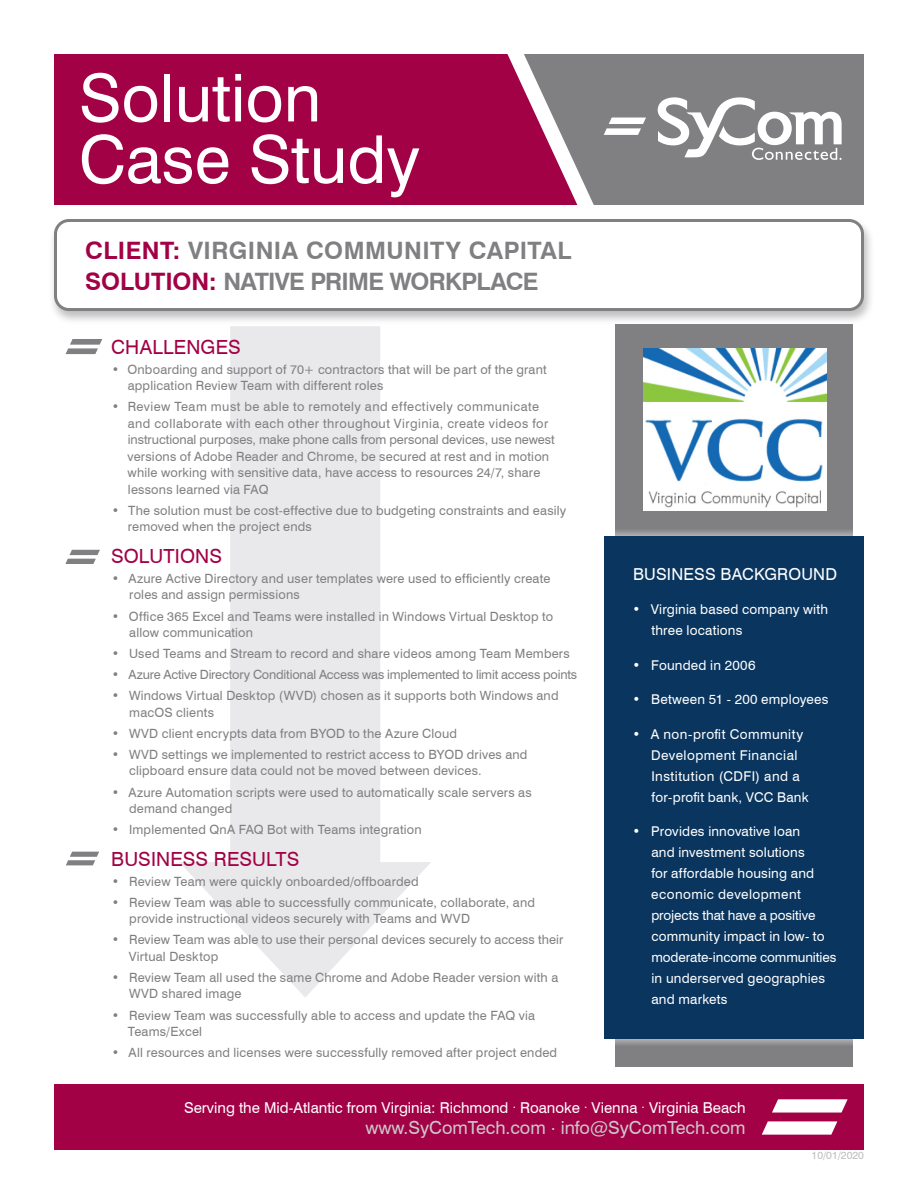
<style>
.page{position:relative;width:918px;height:1188px;background:#fff}
.page>*{position:absolute;margin:0;border:0;box-sizing:border-box;transform-origin:0 0}
.H1_Document_Title{font:66px "Swiss 721 BT";color:#fff}
.Body{font:700 24px "Swiss 721 BT";letter-spacing:.005em;color:#808083}
.Body-2{font:700 24px "Swiss 721 BT";letter-spacing:-.03em;color:#808083}
.H2_Body_Headline{font:19.5px "Swiss 721 BT";letter-spacing:.01em;color:#a30146}
.t1{font:18px "Swiss 721 BT";color:#c9c9cb}
.Body_Bulleted{font:16.5px "Swiss 721 BT";letter-spacing:.015em;color:#fff}
.t2{font:15px "Swiss 721 BT";color:#fff}
.t3{font:13.5px/21px "Swiss 721 BT";letter-spacing:.015em;color:#fff}
.t4{font:12.75px/16.5px "Swiss 721 BT";letter-spacing:.015em;color:#808083}
.t5{font:12.75px "Swiss 721 BT";letter-spacing:-.015em;color:#808083}
.t6{font:10.5px "Swiss 721 BT";color:#bcbbbf}
.s1{color:#a30146}
</style>
<div class="page">
<div style="left:596px;top:54px;width:268px;height:151px;background:#808083"></div>
<svg style="left:54px;top:54px;width:542px;height:151px;background:#a3114f"></svg>
<div style="left:48px;top:217px;width:826px;height:109px;background:#808083;opacity:.5"></div>
<div style="left:56px;top:220px;width:806px;height:90px;background:#fff;border-radius:14px"></div>
<div style="left:54px;top:219px;width:810px;height:92px;border:3px solid #808083;border-radius:14px"></div>
<div style="left:54px;top:1085px;width:810px;height:65px;background:#a30146"></div>
<svg style="left:762px;top:1121px;width:75px;height:14px"></svg>
<svg style="left:772px;top:1099px;width:76px;height:14px"></svg>
<svg style="left:604px;top:118px;width:42px;height:17px"></svg>
<svg style="left:658px;top:97px;width:184px;height:63px"></svg>
<div style="left:615px;top:324px;width:238px;height:742px;background:#808083"></div>
<div style="left:230px;top:326px;width:150px;height:557px;background:#e9e9eb"></div>
<svg style="left:180px;top:862px;width:251px;height:135px"></svg>
<svg style="left:66px;top:339px;width:36px;height:15px"></svg>
<svg style="left:66px;top:550px;width:34px;height:14px"></svg>
<svg style="left:66px;top:852px;width:33px;height:13px"></svg>
<div style="left:598px;top:529px;width:273px;height:516px;background:#fff;opacity:.75"></div>
<div style="left:605px;top:536px;width:259px;height:503px;background:#0a355e"></div>
<img style="left:644px;top:348px;width:182px;height:163px">
<p class="H1_Document_Title" style="left:79px;top:58px;width:244px">Solution</p>
<p class="H1_Document_Title" style="left:79px;top:119px;width:343px">Case Study</p>
<p class="Body" style="left:85px;top:236px;width:488px"><span class="s1">CLIENT:</span> VIRGINIA COMMUNITY CAPITAL</p>
<p class="Body-2" style="left:85px;top:267px;width:455px"><span class="s1">SOLUTION:</span> NATIVE PRIME WORKPLACE</p>
<p class="H2_Body_Headline" style="left:111px;top:335px;width:131px">CHALLENGES</p>
<p class="t4" style="left:128px;top:361px;width:421px;text-indent:-16px">• Onboarding and support of 70+ contractors that will be part of the grant application Review Team with different roles</p>
<p class="t4" style="left:128px;top:398px;width:429px;text-indent:-16px">• Review Team must be able to remotely and effectively communicate and collaborate with each other throughout Virginia, create videos for instructional purposes, make phone calls from personal devices, use newest versions of Adobe Reader and Chrome, be secured at rest and in motion while working with sensitive data, have access to resources 24/7, share lessons learned via FAQ</p>
<p class="t4" style="left:128px;top:502px;width:440px;text-indent:-16px">• The solution must be cost-effective due to budgeting constraints and easily removed when the project ends</p>
<p class="H2_Body_Headline" style="left:111px;top:544px;width:113px">SOLUTIONS</p>
<p class="t4" style="left:129px;top:570px;width:423px;text-indent:-17px">• Azure Active Directory and user templates were used to efficiently create roles and assign permissions</p>
<p class="t4" style="left:129px;top:608px;width:426px;text-indent:-17px">• Office 365 Excel and Teams were installed in Windows Virtual Desktop to allow communication</p>
<p class="t4" style="left:112px;top:645px;width:459px">• Used Teams and Stream to record and share videos among Team Members</p>
<p class="t5" style="left:112px;top:667px;width:467px">• Azure Active Directory Conditional Access was implemented to limit access points</p>
<p class="t4" style="left:129px;top:687px;width:431px;text-indent:-17px">• Windows Virtual Desktop (WVD) chosen as it supports both Windows and macOS clients</p>
<p class="t4" style="left:112px;top:725px;width:347px">• WVD client encrypts data from BYOD to the Azure Cloud</p>
<p class="t4" style="left:129px;top:746px;width:400px;text-indent:-17px">• WVD settings we implemented to restrict access to BYOD drives and clipboard ensure data could not be moved between devices.</p>
<p class="t4" style="left:129px;top:784px;width:404px;text-indent:-17px">• Azure Automation scripts were used to automatically scale servers as demand changed</p>
<p class="t4" style="left:112px;top:821px;width:311px">• Implemented QnA FAQ Bot with Teams integration</p>
<p class="H2_Body_Headline" style="left:111px;top:847px;width:189px">BUSINESS RESULTS</p>
<p class="t4" style="left:112px;top:873px;width:308px">• Review Team were quickly onboarded/offboarded</p>
<p class="t4" style="left:129px;top:894px;width:407px;text-indent:-17px">• Review Team was able to successfully communicate, collaborate, and provide instructional videos securely with Teams and WVD</p>
<p class="t4" style="left:129px;top:931px;width:436px;text-indent:-17px">• Review Team was able to use their personal devices securely to access their<br>Virtual Desktop</p>
<p class="t4" style="left:129px;top:969px;width:431px;text-indent:-17px">• Review Team all used the same Chrome and Adobe Reader version with a<br>WVD shared image</p>
<p class="t4" style="left:128px;top:1007px;width:409px;text-indent:-16px">• Review Team was successfully able to access and update the FAQ via<br>Teams/Excel</p>
<p class="t4" style="left:112px;top:1044px;width:447px">• All resources and licenses were successfully removed after project ended</p>
<p class="Body_Bulleted" style="left:633px;top:564px;width:205px">BUSINESS BACKGROUND</p>
<p class="t3" style="left:651px;top:599px;width:178px;text-indent:-19px">• Virginia based company with three locations</p>
<p class="t3" style="left:632px;top:655px;width:124px">• Founded in 2006</p>
<p class="t3" style="left:632px;top:689px;width:198px">• Between 51 - 200 employees</p>
<p class="t3" style="left:651px;top:724px;width:159px;text-indent:-19px">• A non-profit Community<br>Development Financial<br>Institution (CDFI) and a for-profit bank, VCC Bank</p>
<p class="t3" style="left:651px;top:821px;width:187px;text-indent:-19px">• Provides innovative loan<br>and investment solutions<br>for affordable housing and economic development projects that have a positive community impact in low- to moderate-income communities in underserved geographies and markets</p>
<p class="t2" style="left:184px;top:1098px;width:563px">Serving the Mid-Atlantic from Virginia: Richmond <sup>.</sup> Roanoke <sup>.</sup> Vienna <sup>.</sup> Virginia Beach</p>
<p class="t1" style="left:365px;top:1117px;width:382px">www.SyComTech.com . info@SyComTech.com</p>
<p class="t6" style="left:812px;top:1149px;width:54px">10/01/2020</p>
</div>
